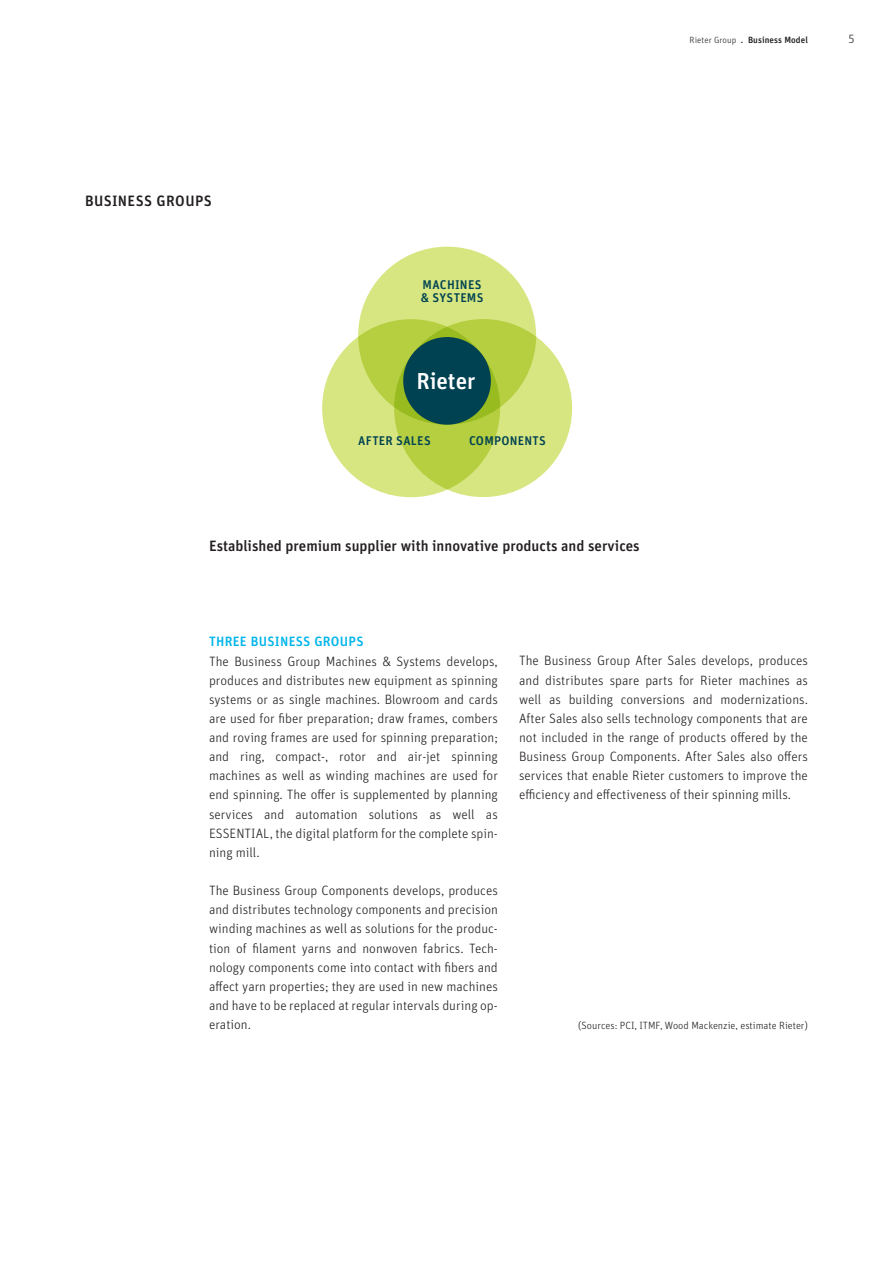
<style>
.page{position:relative;width:893px;height:1263px;background:#fff}
.page>*{position:absolute;margin:0;border:0;box-sizing:border-box;transform-origin:0 0}
.t1{font:23.1px "Rieter Unit OT Medium";color:#fff}
.t2{font:15px "Rieter Unit OT Medium";color:#231f20}
.t3{font:15px "Rieter Unit OT Medium";letter-spacing:.025em;color:#231f20}
.t4{font:13.5px/19.2px "Rieter Unit OT Light";color:#231f20;text-align:justify}
.t5{font:13.5px "Rieter Unit OT Medium";letter-spacing:.02em;color:#02b5eb}
.t6{font:12.6px/13.6px "Rieter Unit OT Medium";letter-spacing:.02em;color:#004251}
.t7{font:12px "Rieter Unit OT Light";color:#231f20}
.t8{font:10.5px "Rieter Unit OT Light";color:#231f20}
.t9{font:9px "Rieter Unit OT Medium";letter-spacing:.01em;color:#231f20}
.s1{font-family:"Rieter Unit OT Light"}
</style>
<div class="page">
<div style="left:322px;top:319px;width:178px;height:178px;background:#d8e682;border-radius:50%"></div>
<svg style="left:394px;top:319px;width:178px;height:178px;background:#cbdd6a"></svg>
<svg style="left:358px;top:247px;width:178px;height:178px;background:#c6da62"></svg>
<div style="left:403px;top:337px;width:88px;height:88px;background:#004251;border-radius:50%"></div>
<p class="t9" style="left:690px;top:34px;width:120px"><span class="s1">Rieter Group</span> . Business Model</p>
<p class="t7" style="left:841px;top:32px;width:15px">1 35</p>
<p class="t3" style="left:85px;top:192px;width:128px">BUSINESS GROUPS</p>
<p class="t6" style="left:421px;top:278px;width:64px">MACHINES &amp; SYSTEMS</p>
<h1 class="t1" style="left:416px;top:367px;width:61px">Rieter</h1>
<p class="t6" style="left:358px;top:435px;width:74px">AFTER SALES</p>
<p class="t6" style="left:469px;top:435px;width:78px">COMPONENTS</p>
<p class="t2" style="left:209px;top:536px;width:432px">Established premium supplier with innovative products and services</p>
<p class="t5" style="left:209px;top:633px;width:156px">THREE BUSINESS GROUPS</p>
<p class="t4" style="left:209px;top:651px;width:290px">The Business Group Machines &amp; Systems develops, produces and distributes new equipment as spinning systems or as single machines. Blowroom and cards are used for fiber preparation; draw frames, combers and roving frames are used for spinning preparation; and ring, compact-, rotor and air-jet spinning machines as well as winding machines are used for end spinning. The offer is supplemented by planning services and automation solutions as well as ESSENTIAL, the digital platform for the complete spin&shy;ning mill.</p>
<p class="t4" style="left:209px;top:881px;width:290px">The Business Group Components develops, produces and distributes technology components and precision winding machines as well as solutions for the produc&shy;tion of filament yarns and nonwoven fabrics. Tech&shy;nology components come into contact with fibers and affect yarn properties; they are used in new machines and have to be replaced at regular intervals during op&shy;eration.</p>
<p class="t4" style="left:519px;top:651px;width:290px">The Business Group After Sales develops, produces and distributes spare parts for Rieter machines as well as building conversions and modernizations.<br>After Sales also sells technology components that are not included in the range of products offered by the Business Group Components. After Sales also offers services that enable Rieter customers to improve the efficiency and effectiveness of their spinning mills.</p>
<p class="t8" style="left:578px;top:1019px;width:231px">(Sources: PCI, ITMF, Wood Mackenzie, estimate Rieter)</p>
</div>
